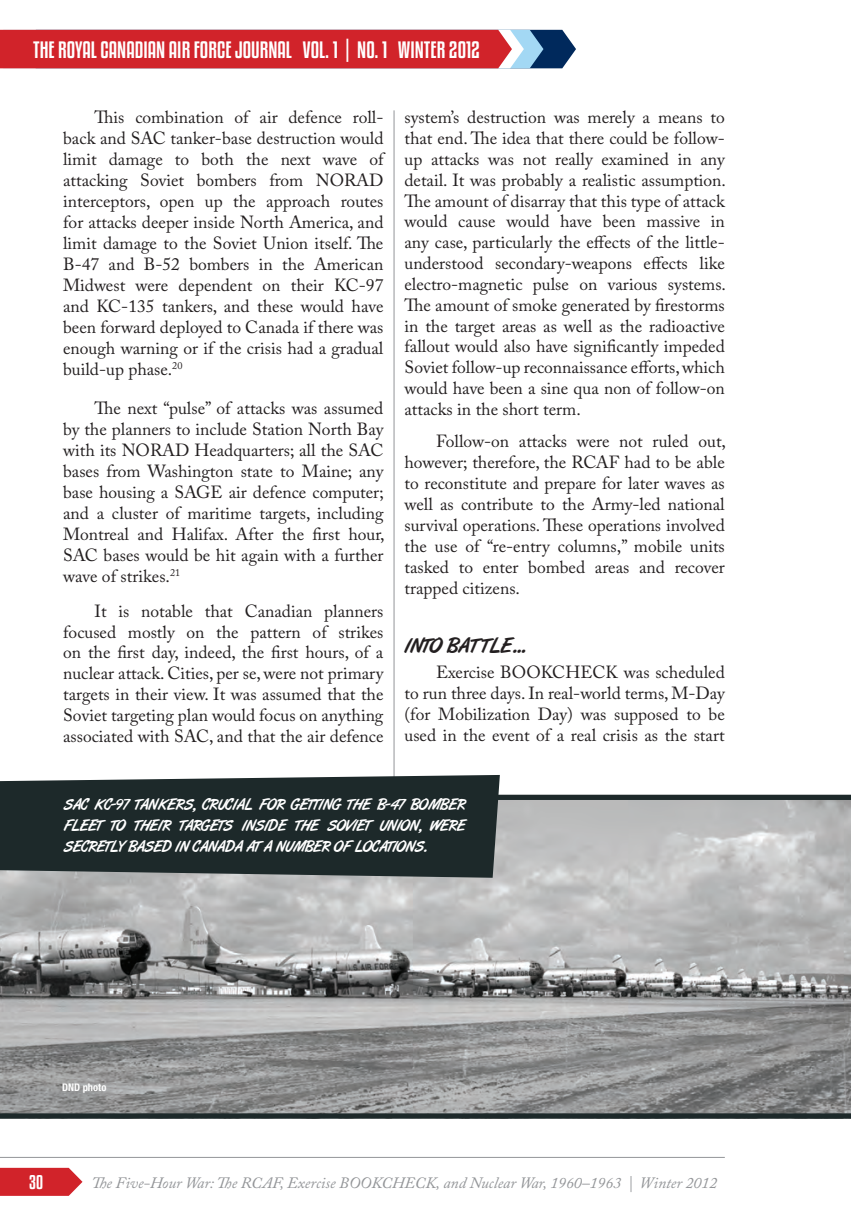
<style>
.page{position:relative;width:851px;height:1229px;background:#fff}
.page>*{position:absolute;margin:0;border:0;box-sizing:border-box;transform-origin:0 0}
.t1{font:21px "Kenyan Coffee Rg";color:#fff}
.t2{font:21px "Art Brush";color:#231f20}
.t3{font:17.5px/21px "Adobe Caslon Pro";color:#231f20;text-align:justify}
.t4{font:17.5px "Kenyan Coffee Rg";color:#fff}
.t5{font:15.75px/21px "Art Brush";color:#fff;text-align:justify}
.t6{font:italic 15.75px "Adobe Caslon Pro";color:#939598}
.t7{font:700 condensed 10.5px "Helvetica Neue";color:#fff}
</style>
<div class="page">
<svg style="left:0;top:1168px;width:82px;height:28px;background:#d4343b"></svg>
<svg style="left:0;top:30px;width:576px;height:38px;background:#c5303a"></svg>
<hr style="left:0;top:1157px;width:725px;height:1px;background:#939598">
<hr style="left:393px;top:110px;width:1px;height:1008px;background:#939598">
<img style="left:0;top:800px;width:851px;height:313px">
<div style="left:0;top:1113px;width:851px;height:5px;background:#1d292a"></div>
<div style="left:0;top:795px;width:851px;height:5px;background:#1d292a"></div>
<svg style="left:0;top:775px;width:500px;height:103px;background:#2a3536"></svg>
<p class="t1" style="left:33px;top:37px;width:85px">THE ROYAL CANADIAN</p>
<p class="t1" style="left:169px;top:37px;width:40px">AIR FORCE</p>
<p class="t1" style="left:235px;top:37px;width:17px">JOURNAL</p>
<p class="t1" style="left:303px;top:37px;width:116px">VOL. 1 | NO. 1 WINTER</p>
<p class="t1" style="left:449px;top:37px;width:33px">2012</p>
<p class="t3" style="left:63px;top:107px;width:322px;text-indent:32px">This combination of air defence roll&shy;back and SAC tanker-base destruction would limit damage to both the next wave of attacking Soviet bombers from NORAD interceptors, open up the approach routes for attacks deeper inside North America, and limit damage to the Soviet Union itself. The B-47 and B-52 bombers in the American Midwest were dependent on their KC-97 and KC-135 tankers, and these would have been forward deployed to Canada if there was enough warning or if the crisis had a gradual build-up phase.<sup>20</sup></p>
<p class="t3" style="left:63px;top:397px;width:323px;text-indent:32px">The next “pulse” of attacks was assumed by the planners to include Station North Bay with its NORAD Headquarters; all the SAC bases from Washington state to Maine; any base housing a SAGE air defence computer; and a cluster of maritime targets, including Montreal and Halifax. After the first hour, SAC bases would be hit again with a further wave of strikes.<sup>21</sup></p>
<p class="t3" style="left:63px;top:600px;width:322px;text-indent:32px">It is notable that Canadian planners focused mostly on the pattern of strikes on the first day, indeed, the first hours, of a nuclear attack. Cities, per se, were not primary targets in their view. It was assumed that the Soviet targeting plan would focus on anything associated with SAC, and that the air defence</p>
<p class="t3" style="left:404px;top:107px;width:323px">system’s destruction was merely a means to that end. The idea that there could be follow&shy;up attacks was not really examined in any detail. It was probably a realistic assumption.<br>The amount of disarray that this type of attack would cause would have been massive in any case, particularly the effects of the little&shy;understood secondary-weapons effects like electro-magnetic pulse on various systems.<br>The amount of smoke generated by firestorms in the target areas as well as the radioactive fallout would also have significantly impeded Soviet follow-up reconnaissance efforts, which would have been a sine qua non of follow-on attacks in the short term.</p>
<p class="t3" style="left:404px;top:430px;width:323px;text-indent:31px">Follow-on attacks were not ruled out, however; therefore, the RCAF had to be able to reconstitute and prepare for later waves as well as contribute to the Army-led national survival operations. These operations involved the use of “re-entry columns,” mobile units tasked to enter bombed areas and recover trapped citizens.</p>
<p class="t2" style="left:404px;top:634px;width:56px">INTO BATT</p>
<p class="t2" style="left:489px;top:634px;width:38px">LE...</p>
<p class="t3" style="left:404px;top:661px;width:322px;text-indent:32px">Exercise BOOKCHECK was scheduled to run three days. In real-world terms, M-Day (for Mobilization Day) was supposed to be used in the event of a real crisis as the start</p>
<p class="t5" style="left:64px;top:794px;width:403px">SAC KC-97 TA NKERS, CRUCIAL FOR GETTING THE B-47 BOMBER FLEET TO THEIR TA RGETS INSIDE THE SOVIET UNION, WERE SECRETLY BASED IN CANADA AT A NUMBER OF LOCATIONS.</p>
<p class="t7" style="left:62px;top:1081px;width:46px">DND photo</p>
<p class="t4" style="left:29px;top:1171px;width:15px">30</p>
<p class="t6" style="left:91px;top:1174px;width:627px">The Five-Hour War: The RCAF, Exercise BOOKCHECK, and Nuclear War, 1960–1963 | Winter 2012</p>
</div>
